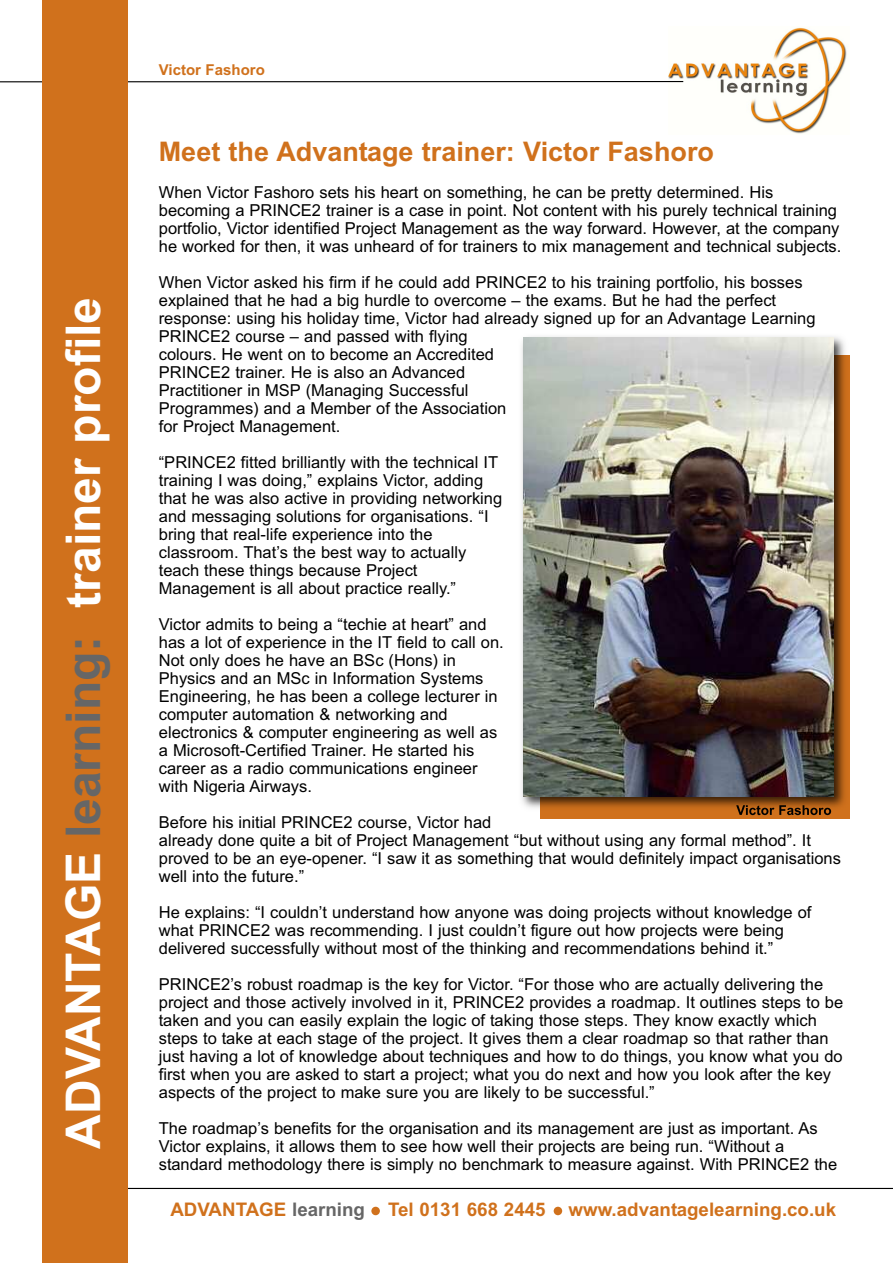
<style>
.page{position:relative;width:893px;height:1263px;background:#fff}
.page>*{position:absolute;margin:0;border:0;box-sizing:border-box;transform-origin:0 0}
.t1{font:700 48px "Arial";color:#fff}
.t2{font:700 27px "Arial";color:#d0711c}
.t3{font:700 18.75px "Arial";color:#d0711c}
.t4{font:16.5px/18px "Arial";color:#000}
.t5{font:700 15px "Arial";color:#d0711c}
.s1{color:#666}
</style>
<div class="page">
<img style="left:668px;top:27px;width:179px;height:107px">
<hr style="left:0;top:81px;width:683px;height:1px;background:#000">
<hr style="left:104px;top:1188px;width:789px;height:1px;background:#000">
<div style="left:43px;top:0;width:85px;height:1263px;background:#d0711c"></div>
<img style="left:540px;top:356px;width:310px;height:458px">
<img style="left:736px;top:805px;width:95px;height:9px">
<img style="left:523px;top:338px;width:310px;height:458px">
<div style="left:371px;top:1207px;width:9px;height:8px;background:#d0711c;border-radius:50%"></div>
<div style="left:554px;top:1207px;width:8px;height:8px;background:#d0711c;border-radius:50%"></div>
<h1 class="t1" style="left:56px;top:1149px;width:853px;rotate:-90deg">ADVANTAGE <span class="s1">learning:</span> trainer profile</h1>
<p class="t5" style="left:159px;top:61px;width:107px">Victor Fashoro</p>
<h2 class="t2" style="left:159px;top:135px;width:557px">Meet the Advantage trainer: Victor Fashoro</h2>
<p class="t4" style="left:159px;top:183px;width:684px">When Victor Fashoro sets his heart on something, he can be pretty determined. His becoming a PRINCE2 trainer is a case in point. Not content with his purely technical training portfolio, Victor identified Project Management as the way forward. However, at the company he worked for then, it was unheard of for trainers to mix management and technical subjects.</p>
<p class="t4" style="left:159px;top:273px;width:658px">When Victor asked his firm if he could add PRINCE2 to his training portfolio, his bosses explained that he had a big hurdle to overcome – the exams. But he had the perfect response: using his holiday time, Victor had already signed up for an Advantage Learning PRINCE2 course – and passed with flying<br>colours. He went on to become an Accredited<br>PRINCE2 trainer. He is also an Advanced<br>Practitioner in MSP (Managing Successful<br>Programmes) and a Member of the Association<br>for Project Management.</p>
<p class="t4" style="left:159px;top:453px;width:345px">“PRINCE2 fitted brilliantly with the technical IT training I was doing,” explains Victor, adding that he was also active in providing networking and messaging solutions for organisations. “I bring that real-life experience into the classroom. That’s the best way to actually teach these things because Project Management is all about practice really.”</p>
<p class="t4" style="left:159px;top:615px;width:347px">Victor admits to being a “techie at heart” and has a lot of experience in the IT field to call on.<br>Not only does he have an BSc (Hons) in Physics and an MSc in Information Systems Engineering, he has been a college lecturer in computer automation &amp; networking and electronics &amp; computer engineering as well as a Microsoft-Certified Trainer. He started his career as a radio communications engineer with Nigeria Airways.</p>
<p class="t4" style="left:159px;top:813px;width:684px">Before his initial PRINCE2 course, Victor had<br>already done quite a bit of Project Management “but without using any formal method”. It proved to be an eye-opener. “I saw it as something that would definitely impact organisations well into the future.”</p>
<p class="t4" style="left:159px;top:903px;width:654px">He explains: “I couldn’t understand how anyone was doing projects without knowledge of what PRINCE2 was recommending. I just couldn’t figure out how projects were being delivered successfully without most of the thinking and recommendations behind it.”</p>
<p class="t4" style="left:159px;top:975px;width:686px">PRINCE2’s robust roadmap is the key for Victor. “For those who are actually delivering the project and those actively involved in it, PRINCE2 provides a roadmap. It outlines steps to be taken and you can easily explain the logic of taking those steps. They know exactly which steps to take at each stage of the project. It gives them a clear roadmap so that rather than just having a lot of knowledge about techniques and how to do things, you know what you do first when you are asked to start a project; what you do next and how you look after the key aspects of the project to make sure you are likely to be successful.”</p>
<p class="t4" style="left:159px;top:1119px;width:680px">The roadmap’s benefits for the organisation and its management are just as important. As<br>Victor explains, it allows them to see how well their projects are being run. “Without a standard methodology there is simply no benchmark to measure against. With PRINCE2 the</p>
<p class="t3" style="left:170px;top:1199px;width:667px">ADVANTAGE <span class="s1">learning</span> Tel 0131 668 2445 www.advantagelearning.co.uk</p>
</div>
